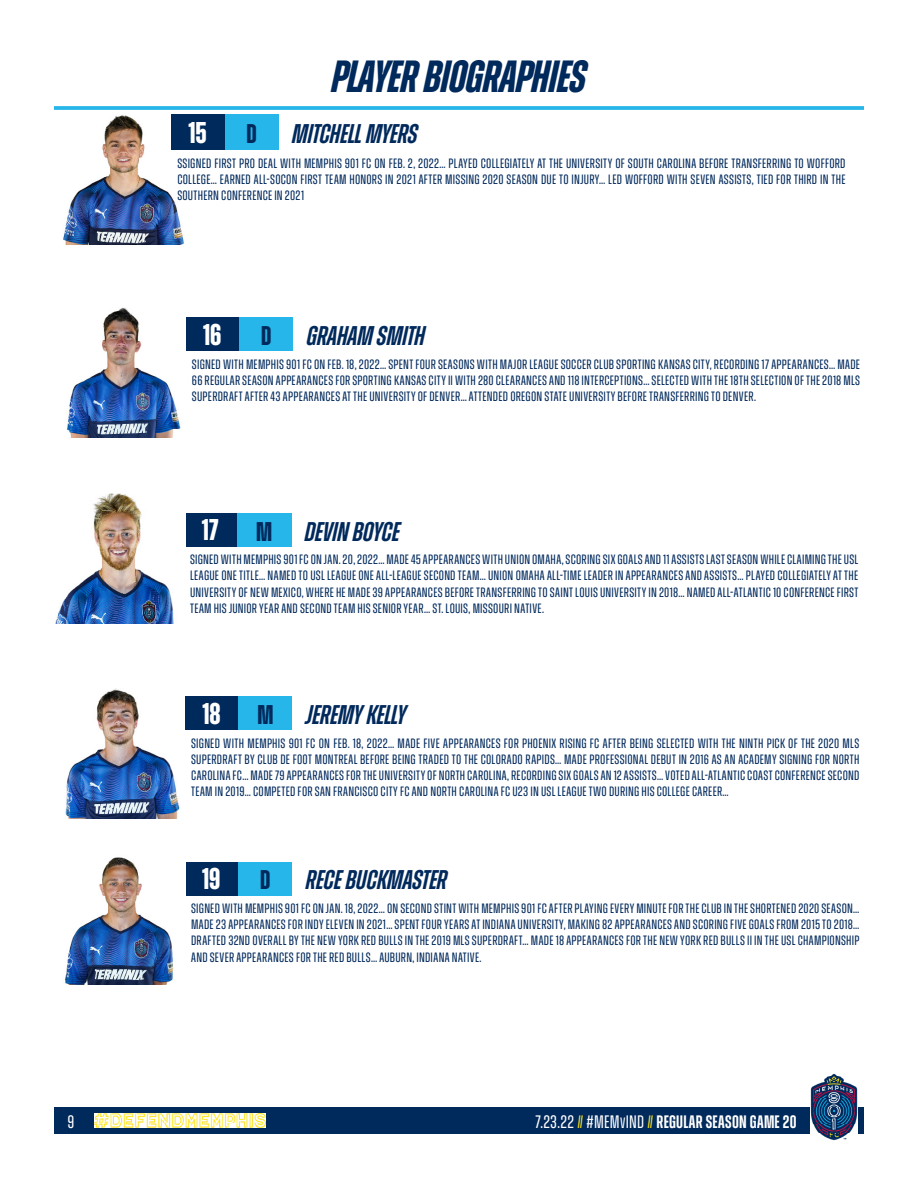
<style>
.page{position:relative;width:918px;height:1188px;background:#fff}
.page>*{position:absolute;margin:0;border:0;box-sizing:border-box;transform-origin:0 0}
.t1{font:italic 700 45px "Zuume";letter-spacing:-.01em;color:#00295c}
.t2{font:700 30px "Zuume";letter-spacing:-.005em;color:#fff}
.t3{font:italic 600 27px "Zuume";letter-spacing:-.005em;color:#00295c}
.t4{font:700 27px "Zuume";color:#00295c}
.t5{font:600 18px "Zuume";letter-spacing:.015em;color:#fff}
.t6{font:18px "Zuume";letter-spacing:.02em;color:#fff}
.t7{font:13.5px/16.2px "Zuume";letter-spacing:.02em;color:#00295c;text-align:justify}
.s1{font-weight:400}
.s2{font-weight:400;color:#ffe616}
.s3{font-weight:400;font-size:15px}
.s4{color:#ffe616}
</style>
<div class="page">
<img style="left:811px;top:1073px;width:46px;height:68px">
<svg style="left:54px;top:1107px;width:810px;height:27px;fill:#00295c"></svg>
<svg style="left:54px;top:106px;width:810px;height:4px"></svg>
<div style="left:185px;top:317px;width:54px;height:34px;background:#00295c"></div>
<div style="left:239px;top:317px;width:54px;height:34px;background:#26b6ea"></div>
<div style="left:183px;top:513px;width:54px;height:34px;background:#00295c"></div>
<div style="left:237px;top:513px;width:54px;height:34px;background:#26b6ea"></div>
<div style="left:184px;top:697px;width:54px;height:33px;background:#00295c"></div>
<div style="left:238px;top:697px;width:54px;height:33px;background:#26b6ea"></div>
<div style="left:184px;top:862px;width:54px;height:33px;background:#00295c"></div>
<div style="left:238px;top:862px;width:54px;height:33px;background:#26b6ea"></div>
<img style="left:63px;top:114px;width:122px;height:131px">
<img style="left:67px;top:308px;width:114px;height:129px">
<img style="left:56px;top:494px;width:129px;height:129px">
<img style="left:65px;top:688px;width:115px;height:130px">
<img style="left:65px;top:857px;width:120px;height:128px">
<div style="left:171px;top:115px;width:54px;height:35px;background:#00295c"></div>
<div style="left:225px;top:115px;width:54px;height:35px;background:#26b6ea"></div>
<p class="t1" style="left:332px;top:53px;width:256px">PLAYER BIOGRAPHIES</p>
<p class="t2" style="left:189px;top:117px;width:20px">15</p>
<p class="t4" style="left:246px;top:120px;width:12px">d</p>
<p class="t3" style="left:292px;top:120px;width:127px">MITCHELL MYERS</p>
<p class="t7" style="left:177px;top:155px;width:670px">SSIGNED FIRST PRO DEAL WITH MEMPHIS 901 FC ON FEB. 2, 2022… PLAYED COLLEGIATELY AT THE UNIVERSITY OF SOUTH CAROLINA BEFORE TRANSFERRING TO WOFFORD COLLEGE… EARNED ALL-SOCON FIRST TEAM HONORS IN 2021 AFTER MISSING 2020 SEASON DUE TO INJURY… LED WOFFORD WITH SEVEN ASSISTS, TIED FOR THIRD IN THE SOUTHERN CONFERENCE IN 2021</p>
<p class="t2" style="left:203px;top:318px;width:20px">16</p>
<p class="t4" style="left:261px;top:321px;width:12px">d</p>
<p class="t3" style="left:307px;top:322px;width:120px">GRAHAM SMITH</p>
<p class="t7" style="left:192px;top:356px;width:670px">SIGNED WITH MEMPHIS 901 FC ON FEB. 18, 2022… SPENT FOUR SEASONS WITH MAJOR LEAGUE SOCCER CLUB SPORTING KANSAS CITY, RECORDING 17 APPEARANCES… MADE 66 REGULAR SEASON APPEARANCES FOR SPORTING KANSAS CITY II WITH 280 CLEARANCES AND 118 INTERCEPTIONS… SELECTED WITH THE 18TH SELECTION OF THE 2018 MLS SUPERDRAFT AFTER 43 APPEARANCES AT THE UNIVERSITY OF DENVER… ATTENDED OREGON STATE UNIVERSITY BEFORE TRANSFERRING TO DENVER.</p>
<p class="t2" style="left:202px;top:514px;width:18px">17</p>
<p class="t4" style="left:256px;top:517px;width:18px">M</p>
<p class="t3" style="left:305px;top:517px;width:97px">DEVIN BOYCE</p>
<p class="t7" style="left:190px;top:552px;width:670px">SIGNED WITH MEMPHIS 901 FC ON JAN. 20, 2022… MADE 45 APPEARANCES WITH UNION OMAHA, SCORING SIX GOALS AND 11 ASSISTS LAST SEASON WHILE CLAIMING THE USL LEAGUE ONE TITLE… NAMED TO USL LEAGUE ONE ALL-LEAGUE SECOND TEAM… UNION OMAHA ALL-TIME LEADER IN APPEARANCES AND ASSISTS… PLAYED COLLEGIATELY AT THE UNIVERSITY OF NEW MEXICO, WHERE HE MADE 39 APPEARANCES BEFORE TRANSFERRING TO SAINT LOUIS UNIVERSITY IN 2018… NAMED ALL-ATLANTIC 10 CONFERENCE FIRST TEAM HIS JUNIOR YEAR AND SECOND TEAM HIS SENIOR YEAR… ST. LOUIS, MISSOURI NATIVE.</p>
<p class="t2" style="left:202px;top:698px;width:20px">18</p>
<p class="t4" style="left:257px;top:701px;width:18px">M</p>
<p class="t3" style="left:306px;top:701px;width:102px">JEREMY KELLY</p>
<p class="t7" style="left:191px;top:735px;width:670px">SIGNED WITH MEMPHIS 901 FC ON FEB. 18, 2022… MADE FIVE APPEARANCES FOR PHOENIX RISING FC AFTER BEING SELECTED WITH THE NINTH PICK OF THE 2020 MLS SUPERDRAFT BY CLUB DE FOOT MONTREAL BEFORE BEING TRADED TO THE COLORADO RAPIDS… MADE PROFESSIONAL DEBUT IN 2016 AS AN ACADEMY SIGNING FOR NORTH CAROLINA FC… MADE 79 APPEARANCES FOR THE UNIVERSITY OF NORTH CAROLINA, RECORDING SIX GOALS AN 12 ASSISTS… VOTED ALL-ATLANTIC COAST CONFERENCE SECOND TEAM IN 2019… COMPETED FOR SAN FRANCISCO CITY FC AND NORTH CAROLINA FC U23 IN USL LEAGUE TWO DURING HIS COLLEGE CAREER…</p>
<p class="t2" style="left:202px;top:863px;width:20px">19</p>
<p class="t4" style="left:260px;top:866px;width:12px">d</p>
<p class="t3" style="left:306px;top:866px;width:143px">RECE BUCKMASTER</p>
<p class="t7" style="left:191px;top:900px;width:670px">SIGNED WITH MEMPHIS 901 FC ON JAN. 18, 2022… ON SECOND STINT WITH MEMPHIS 901 FC AFTER PLAYING EVERY MINUTE FOR THE CLUB IN THE SHORTENED 2020 SEASON… MADE 23 APPEARANCES FOR INDY ELEVEN IN 2021… SPENT FOUR YEARS AT INDIANA UNIVERSITY, MAKING 82 APPEARANCES AND SCORING FIVE GOALS FROM 2015 TO 2018… DRAFTED 32ND OVERALL BY THE NEW YORK RED BULLS IN THE 2019 MLS SUPERDRAFT… MADE 18 APPEARANCES FOR THE NEW YORK RED BULLS II IN THE USL CHAMPIONSHIP AND SEVER APPEARANCES FOR THE RED BULLS… AUBURN, INDIANA NATIVE.</p>
<h3 class="t6" style="left:68px;top:1112px;width:8px">9</h3>
<p class="t5" style="left:535px;top:1112px;width:263px"><span class="s1">7.23.22</span> <span class="s2">//</span> <span class="s1">#MEM</span><span class="s3">V</span><span class="s1">IND</span> <span class="s2">//</span> REGULAR SEASON GAME 20</p>
<h3 class="t6" style="left:675px;top:1112px;width:123px">03.14.20 <span class="s4">//</span> #MEMVSTL</h3>
</div>
